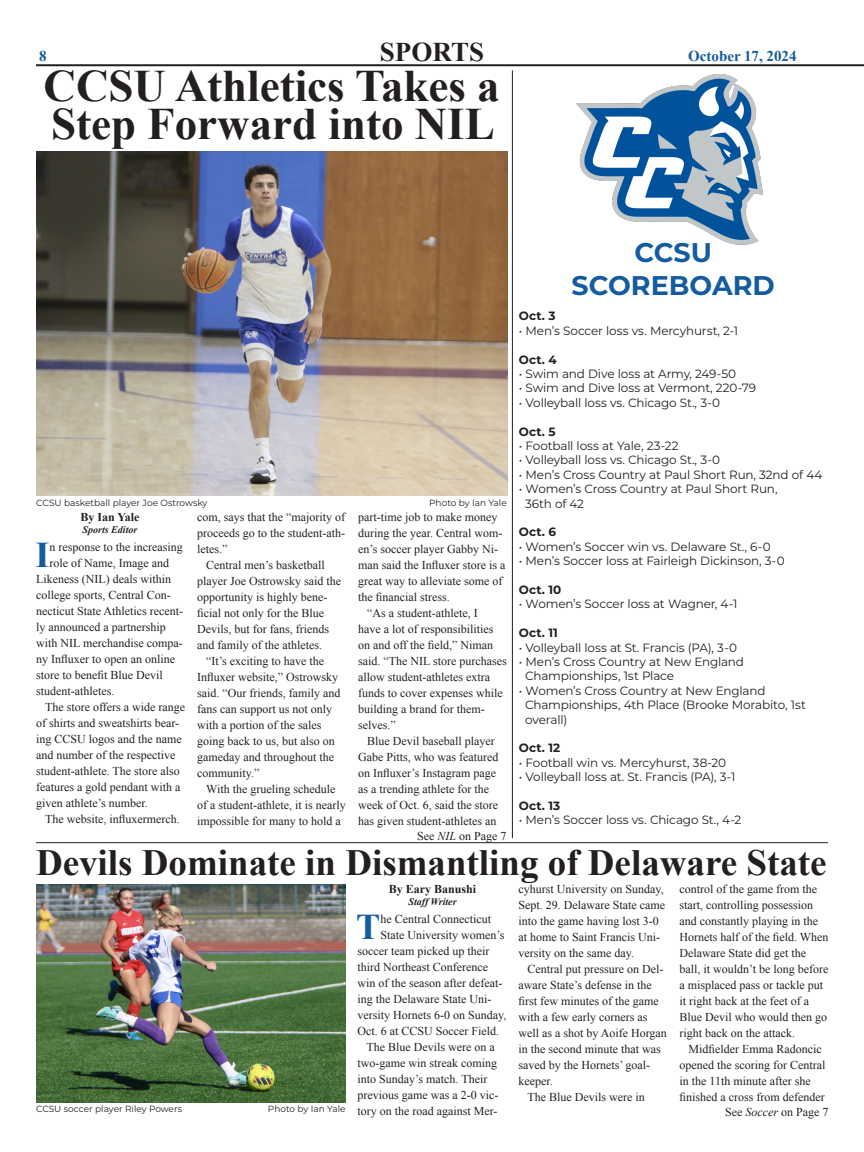
<style>
.page{position:relative;width:864px;height:1152px;background:#fff}
.page>*{position:absolute;margin:0;border:0;box-sizing:border-box;transform-origin:0 0}
.Headline{font:700 45px/38px "Times New Roman";color:#231f20}
.Headline-2{font:700 37px "Times New Roman";color:#231f20}
.Dropcap{font:700 36.2px "Times New Roman";color:#145b9f}
.SPORTS{font:700 27px "Montserrat";color:#145b9f}
.Headline-3{font:700 27px "Times New Roman";color:#231f20}
.t1{font:700 15px "Times New Roman";color:#145b9f}
.Dropcap-2{font:12px/16px "Times New Roman";color:#231f20}
.SPORTS-2{font:12px/14.4px "Montserrat";letter-spacing:-.015em;color:#231f20}
.SPORTS-3{font:700 12px "Montserrat";letter-spacing:.005em;color:#231f20}
.Byline{font:700 12px "Times New Roman";color:#231f20}
.Byline-2{font:italic 700 10px "Times New Roman";color:#231f20}
.Photo_Caption{font:9px "Montserrat";color:#231f20}
.s1{font-style:italic}
</style>
<div class="page">
<hr style="left:36px;top:64px;width:828px;height:2px;background:#231f20">
<img style="left:577px;top:75px;width:186px;height:169px">
<hr style="left:36px;top:842px;width:792px;height:1px;background:#231f20">
<hr style="left:512px;top:70px;width:1px;height:768px;background:#231f20">
<img style="left:36px;top:885px;width:310px;height:218px">
<img style="left:36px;top:152px;width:471px;height:344px">
<p class="Headline-3" style="left:380px;top:33px;width:106px">SPORTS</p>
<p class="t1" style="left:39px;top:46px;width:9px">8</p>
<p class="t1" style="left:688px;top:46px;width:110px">October 17, 2024</p>
<p class="Headline" style="left:44px;top:66px;width:458px">CCSU Athletics Takes a<br>Step Forward into NIL</p>
<p class="Photo_Caption" style="left:36px;top:497px;width:173px">CCSU basketball player Joe Ostrowsky</p>
<p class="Photo_Caption" style="left:429px;top:497px;width:79px">Photo by Ian Yale</p>
<p class="Byline" style="left:81px;top:509px;width:60px">By Ian Yale</p>
<p class="Byline-2" style="left:83px;top:523px;width:56px">Sports Editor</p>
<p class="Dropcap" style="left:36px;top:530px;width:16px">I</p>
<p class="Dropcap-2" style="left:50px;top:539px;width:135px">n response to the increasing</p>
<p class="Dropcap-2" style="left:50px;top:555px;width:121px">role of Name, Image and</p>
<p class="Dropcap-2" style="left:36px;top:571px;width:136px">Likeness (NIL) deals within</p>
<p class="Dropcap-2" style="left:36px;top:587px;width:136px">college sports, Central Con-</p>
<p class="Dropcap-2" style="left:36px;top:603px;width:148px">necticut State Athletics recent-</p>
<p class="Dropcap-2" style="left:36px;top:619px;width:131px">ly announced a partnership</p>
<p class="Dropcap-2" style="left:36px;top:635px;width:148px">with NIL merchandise compa-</p>
<p class="Dropcap-2" style="left:36px;top:651px;width:140px">ny Influxer to open an online</p>
<p class="Dropcap-2" style="left:36px;top:667px;width:128px">store to benefit Blue Devil</p>
<p class="Dropcap-2" style="left:36px;top:683px;width:80px">student-athletes.</p>
<p class="Dropcap-2" style="left:36px;top:699px;width:150px;text-indent:9px">The store offers a wide range of shirts and sweatshirts bear&shy;ing CCSU logos and the name and number of the respective student-athlete. The store also features a gold pendant with a given athlete’s number.</p>
<p class="Dropcap-2" style="left:45px;top:811px;width:136px">The website, influxermerch.</p>
<p class="Dropcap-2" style="left:197px;top:509px;width:149px;text-align:justify">com, says that the “majority of proceeds go to the student-ath&shy;letes.”</p>
<p class="Dropcap-2" style="left:197px;top:557px;width:145px;text-indent:9px">Central men’s basketball player Joe Ostrowsky said the opportunity is highly bene&shy;ficial not only for the Blue<br>Devils, but for fans, friends and family of the athletes.</p>
<p class="Dropcap-2" style="left:197px;top:653px;width:145px;text-indent:9px">“It’s exciting to have the<br>Influxer website,” Ostrowsky said. “Our friends, family and fans can support us not only with a portion of the sales going back to us, but also on gameday and throughout the community.”</p>
<p class="Dropcap-2" style="left:197px;top:781px;width:150px;text-align:center">With the grueling schedule<br>of a student-athlete, it is nearly impossible for many to hold a</p>
<p class="Dropcap-2" style="left:358px;top:509px;width:149px">part-time job to make money during the year. Central wom&shy;en’s soccer player Gabby Ni&shy;man said the Influxer store is a great way to alleviate some of the financial stress.</p>
<p class="Dropcap-2" style="left:358px;top:605px;width:150px;text-indent:9px">“As a student-athlete, I<br>have a lot of responsibilities on and off the field,” Niman said. “The NIL store purchases allow student-athletes extra funds to cover expenses while building a brand for them&shy;selves.”</p>
<p class="Dropcap-2" style="left:358px;top:733px;width:142px;text-indent:9px">Blue Devil baseball player<br>Gabe Pitts, who was featured on Influxer’s Instagram page as a trending athlete for the week of Oct. 6, said the store has given student-athletes an</p>
<p class="Dropcap-2" style="left:417px;top:828px;width:91px">See <span class="s1">NIL</span> on Page 7</p>
<p class="SPORTS" style="left:634px;top:233px;width:79px">CCSU</p>
<p class="SPORTS" style="left:572px;top:265px;width:205px">SCOREBOARD</p>
<p class="SPORTS-3" style="left:519px;top:307px;width:38px">Oct. 3</p>
<p class="SPORTS-2" style="left:519px;top:323px;width:221px">• Men’s Soccer loss vs. Mercyhurst, 2-1</p>
<p class="SPORTS-3" style="left:519px;top:351px;width:39px">Oct. 4</p>
<p class="SPORTS-2" style="left:519px;top:366px;width:219px">• Swim and Dive loss at Army, 249-50</p>
<p class="SPORTS-2" style="left:519px;top:380px;width:239px">• Swim and Dive loss at Vermont, 220-79</p>
<p class="SPORTS-2" style="left:519px;top:395px;width:203px">• Volleyball loss vs. Chicago St., 3-0</p>
<p class="SPORTS-3" style="left:519px;top:423px;width:38px">Oct. 5</p>
<p class="SPORTS-2" style="left:519px;top:438px;width:161px">• Football loss at Yale, 23-22</p>
<p class="SPORTS-2" style="left:519px;top:452px;width:203px">• Volleyball loss vs. Chicago St., 3-0</p>
<p class="SPORTS-2" style="left:519px;top:467px;width:305px">• Men’s Cross Country at Paul Short Run, 32nd of 44</p>
<p class="SPORTS-2" style="left:519px;top:481px;width:260px">• Women’s Cross Country at Paul Short Run,</p>
<p class="SPORTS-2" style="left:525px;top:496px;width:60px">36th of 42</p>
<p class="SPORTS-3" style="left:519px;top:523px;width:39px">Oct. 6</p>
<p class="SPORTS-2" style="left:519px;top:539px;width:253px">• Women’s Soccer win vs. Delaware St., 6-0</p>
<p class="SPORTS-2" style="left:519px;top:553px;width:267px">• Men’s Soccer loss at Fairleigh Dickinson, 3-0</p>
<p class="SPORTS-3" style="left:519px;top:581px;width:44px">Oct. 10</p>
<p class="SPORTS-2" style="left:519px;top:596px;width:220px">• Women’s Soccer loss at Wagner, 4-1</p>
<p class="SPORTS-3" style="left:519px;top:624px;width:40px">Oct. 11</p>
<p class="SPORTS-2" style="left:519px;top:640px;width:220px">• Volleyball loss at St. Francis (PA), 3-0</p>
<p class="SPORTS-2" style="left:519px;top:654px;width:227px">• Men’s Cross Country at New England</p>
<p class="SPORTS-2" style="left:525px;top:668px;width:150px">Championships, 1st Place</p>
<p class="SPORTS-2" style="left:525px;top:683px;width:282px;text-indent:-6px">• Women’s Cross Country at New England<br>Championships, 4th Place (Brooke Morabito, 1st overall)</p>
<p class="SPORTS-3" style="left:519px;top:739px;width:43px">Oct. 12</p>
<p class="SPORTS-2" style="left:519px;top:755px;width:209px">• Football win vs. Mercyhurst, 38-20</p>
<p class="SPORTS-2" style="left:519px;top:769px;width:218px">• Volleyball loss at. St. Francis (PA), 3-1</p>
<p class="SPORTS-3" style="left:519px;top:797px;width:43px">Oct. 13</p>
<p class="SPORTS-2" style="left:519px;top:812px;width:224px">• Men’s Soccer loss vs. Chicago St., 4-2</p>
<p class="Headline-2" style="left:36px;top:837px;width:792px">Devils Dominate in Dismantling of Delaware State</p>
<p class="Byline" style="left:389px;top:881px;width:89px">By Eary Banushi</p>
<p class="Byline-2" style="left:409px;top:895px;width:50px">Staff Writer</p>
<p class="Dropcap-2" style="left:519px;top:881px;width:148px">cyhurst University on Sunday,<br>Sept. 29. Delaware State came into the game having lost 3-0 at home to Saint Francis Uni&shy;versity on the same day.</p>
<p class="Dropcap-2" style="left:519px;top:961px;width:150px;text-indent:9px">Central put pressure on Del&shy;aware State’s defense in the first few minutes of the game with a few early corners as well as a shot by Aoife Horgan in the second minute that was saved by the Hornets’ goal&shy;keeper.</p>
<p class="Dropcap-2" style="left:528px;top:1089px;width:119px">The Blue Devils were in</p>
<p class="Dropcap-2" style="left:680px;top:881px;width:150px">control of the game from the start, controlling possession and constantly playing in the<br>Hornets half of the field. When<br>Delaware State did get the ball, it wouldn’t be long before a misplaced pass or tackle put it right back at the feet of a<br>Blue Devil who would then go right back on the attack.</p>
<p class="Dropcap-2" style="left:680px;top:1041px;width:147px;text-indent:9px">Midfielder Emma Radoncic opened the scoring for Central in the 11th minute after she finished a cross from defender</p>
<p class="Dropcap" style="left:356px;top:902px;width:26px">T</p>
<p class="Dropcap-2" style="left:380px;top:911px;width:112px">he Central Connecticut</p>
<p class="Dropcap-2" style="left:380px;top:927px;width:125px">State University women’s</p>
<p class="Dropcap-2" style="left:358px;top:943px;width:133px">soccer team picked up their</p>
<p class="Dropcap-2" style="left:358px;top:959px;width:132px">third Northeast Conference</p>
<p class="Dropcap-2" style="left:358px;top:975px;width:146px">win of the season after defeat-</p>
<p class="Dropcap-2" style="left:358px;top:991px;width:135px">ing the Delaware State Uni-</p>
<p class="Dropcap-2" style="left:358px;top:1007px;width:150px">versity Hornets 6-0 on Sunday,</p>
<p class="Dropcap-2" style="left:358px;top:1023px;width:143px">Oct. 6 at CCSU Soccer Field.</p>
<p class="Dropcap-2" style="left:358px;top:1039px;width:142px;text-indent:9px">The Blue Devils were on a two-game win streak coming into Sunday’s match. Their previous game was a 2-0 vic&shy;tory on the road against Mer-</p>
<p class="Photo_Caption" style="left:36px;top:1102px;width:148px">CCSU soccer player Riley Powers</p>
<p class="Photo_Caption" style="left:268px;top:1102px;width:79px">Photo by Ian Yale</p>
<p class="Dropcap-2" style="left:725px;top:1104px;width:105px">See <span class="s1">Soccer</span> on Page 7</p>
</div>
